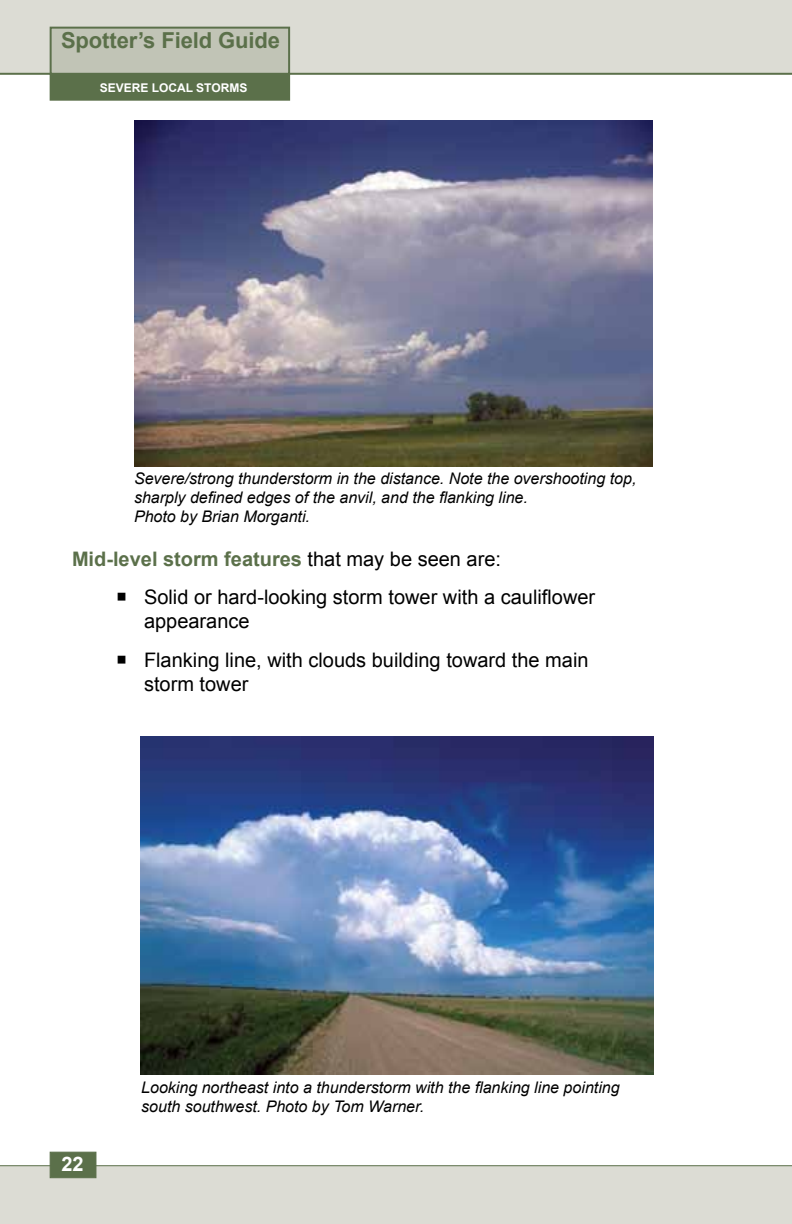
<style>
.page{position:relative;width:792px;height:1224px;background:#fff}
.page>*{position:absolute;margin:0;border:0;box-sizing:border-box;transform-origin:0 0}
.t1{font:700 22px "Arial";letter-spacing:-.005em;color:#5b704a}
.t2{font:20px/38.4px "Arial";color:#000}
.t3{font:700 20px "Arial";color:#fff}
.t4{font:italic 16px/19.2px "Arial";color:#000}
.t5{font:700 12px "Arial";color:#fff}
.s1{font-weight:700;color:#5b704a}
</style>
<div class="page">
<div style="left:0;top:1165px;width:792px;height:59px;background:#dcdcd4"></div>
<div style="left:0;top:0;width:792px;height:75px;background:#dcdcd4"></div>
<div style="left:50px;top:74px;width:240px;height:27px;background:#5b704a;border:2px solid #5b704a"></div>
<div style="left:50px;top:27px;width:240px;height:48px;background:#c1c4b6;border:2px solid #5b704a"></div>
<div style="left:50px;top:1152px;width:46px;height:26px;background:#5b704a"></div>
<img style="left:134px;top:120px;width:519px;height:346px">
<img style="left:141px;top:737px;width:513px;height:337px">
<h1 class="t1" style="left:61px;top:26px;width:221px">Spotter’s Field Guide</h1>
<p class="t5" style="left:100px;top:80px;width:149px">SEVERE LOCAL STORMS</p>
<p class="t4" style="left:134px;top:469px;width:504px">Severe/strong thunderstorm in the distance. Note the overshooting top, sharply defined edges of the anvil, and the flanking line.<br>Photo by Brian Morganti.</p>
<p class="t2" style="left:144px;top:540px;width:453px;text-indent:-72px"><span class="s1">Mid-level storm features</span> that may be seen are:<br>Solid or hard-looking storm tower with a cauliflower</p>
<p class="t2" style="left:144px;top:602px;width:446px">appearance<br>Flanking line, with clouds building toward the main</p>
<p class="t2" style="left:144px;top:665px;width:106px">storm tower</p>
<p class="t3" style="left:61px;top:1151px;width:24px">22</p>
<p class="t4" style="left:141px;top:1078px;width:480px">Looking northeast into a thunderstorm with the flanking line pointing south southwest. Photo by Tom Warner.</p>
</div>
